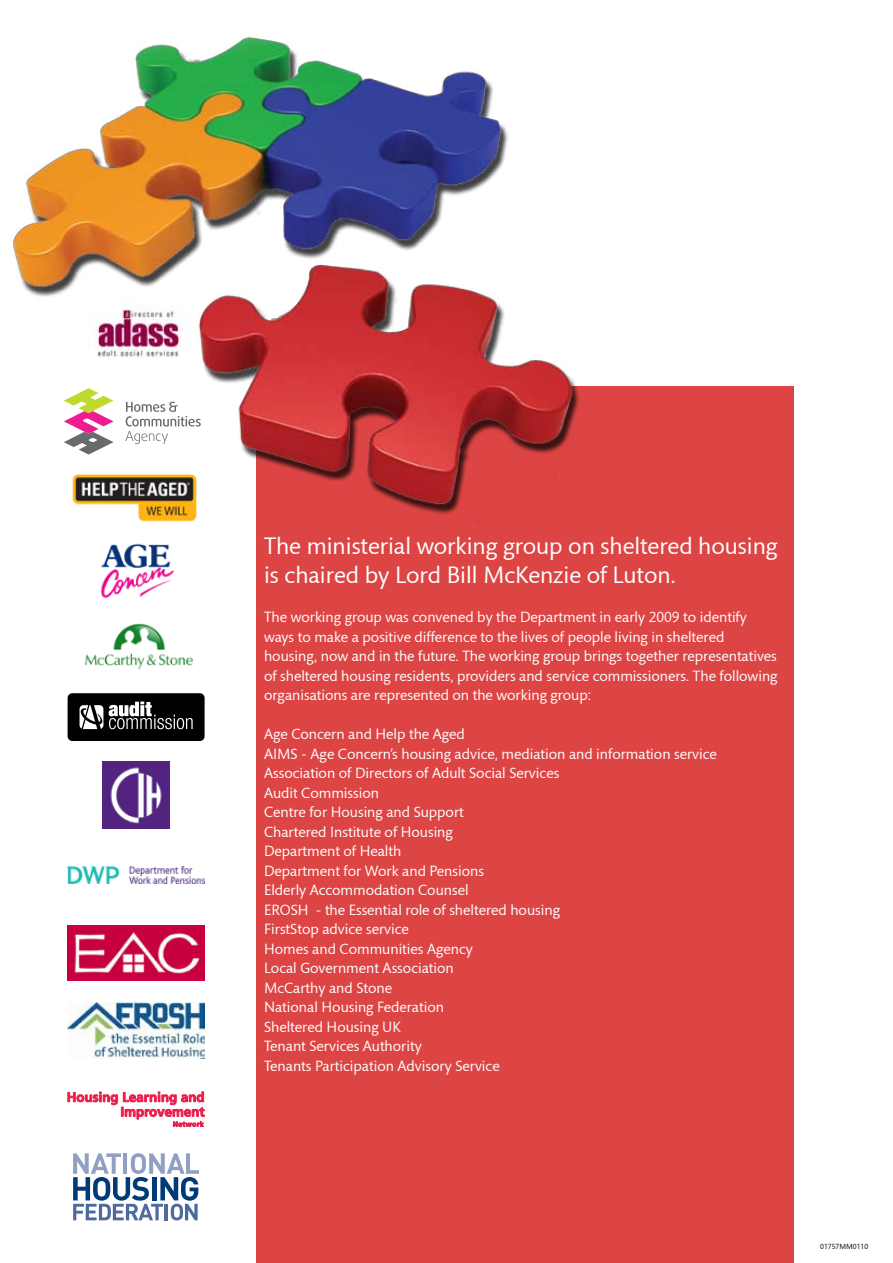
<style>
.page{position:relative;width:893px;height:1263px;background:#fff}
.page>*{position:absolute;margin:0;border:0;box-sizing:border-box;transform-origin:0 0}
.t1{font:24px/28.8px "Mundo Sans";color:#fff}
.t2{font:15px/19.5px "Mundo Sans";color:#fff}
.t3{font:7.5px "Mundo Sans";color:#000}
</style>
<div class="page">
<div style="left:256px;top:387px;width:538px;height:876px;background:#dd4545"></div>
<img style="left:13px;top:36px;width:621px;height:486px">
<img style="left:100px;top:543px;width:74px;height:56px">
<img style="left:68px;top:867px;width:137px;height:16px">
<svg style="left:68px;top:1091px;width:137px;height:36px"></svg>
<div style="left:68px;top:693px;width:137px;height:48px;background:#000;border-radius:5px"></div>
<svg style="left:80px;top:705px;width:23px;height:24px"></svg>
<svg style="left:109px;top:701px;width:84px;height:28px"></svg>
<img style="left:68px;top:925px;width:137px;height:55px">
<svg style="left:73px;top:1153px;width:126px;height:67px"></svg>
<img style="left:102px;top:761px;width:68px;height:68px">
<img style="left:68px;top:1003px;width:137px;height:56px">
<img style="left:65px;top:464px;width:140px;height:58px">
<img style="left:84px;top:623px;width:109px;height:47px">
<svg style="left:64px;top:388px;width:50px;height:67px"></svg>
<svg style="left:125px;top:402px;width:76px;height:42px"></svg>
<img style="left:86px;top:297px;width:105px;height:76px">
<h1 class="t1" style="left:264px;top:532px;width:515px">The ministerial working group on sheltered housing is chaired by Lord Bill McKenzie of Luton.</h1>
<p class="t2" style="left:264px;top:608px;width:515px">The working group was convened by the Department in early 2009 to identify ways to make a positive difference to the lives of people living in sheltered housing, now and in the future. The working group brings together representatives of sheltered housing residents, providers and service commissioners. The following organisations are represented on the working group:</p>
<p class="t2" style="left:264px;top:725px;width:454px">Age Concern and Help the Aged<br>AIMS - Age Concern’s housing advice, mediation and information service<br>Association of Directors of Adult Social Services<br>Audit Commission<br>Centre for Housing and Support<br>Chartered Institute of Housing<br>Department of Health<br>Department for Work and Pensions<br>Elderly Accommodation Counsel<br>EROSH - the Essential role of sheltered housing<br>FirstStop advice service<br>Homes and Communities Agency<br>Local Government Association<br>McCarthy and Stone<br>National Housing Federation<br>Sheltered Housing UK<br>Tenant Services Authority<br>Tenants Participation Advisory Service</p>
<p class="t3" style="left:820px;top:1242px;width:50px">01757MM0110</p>
</div>
